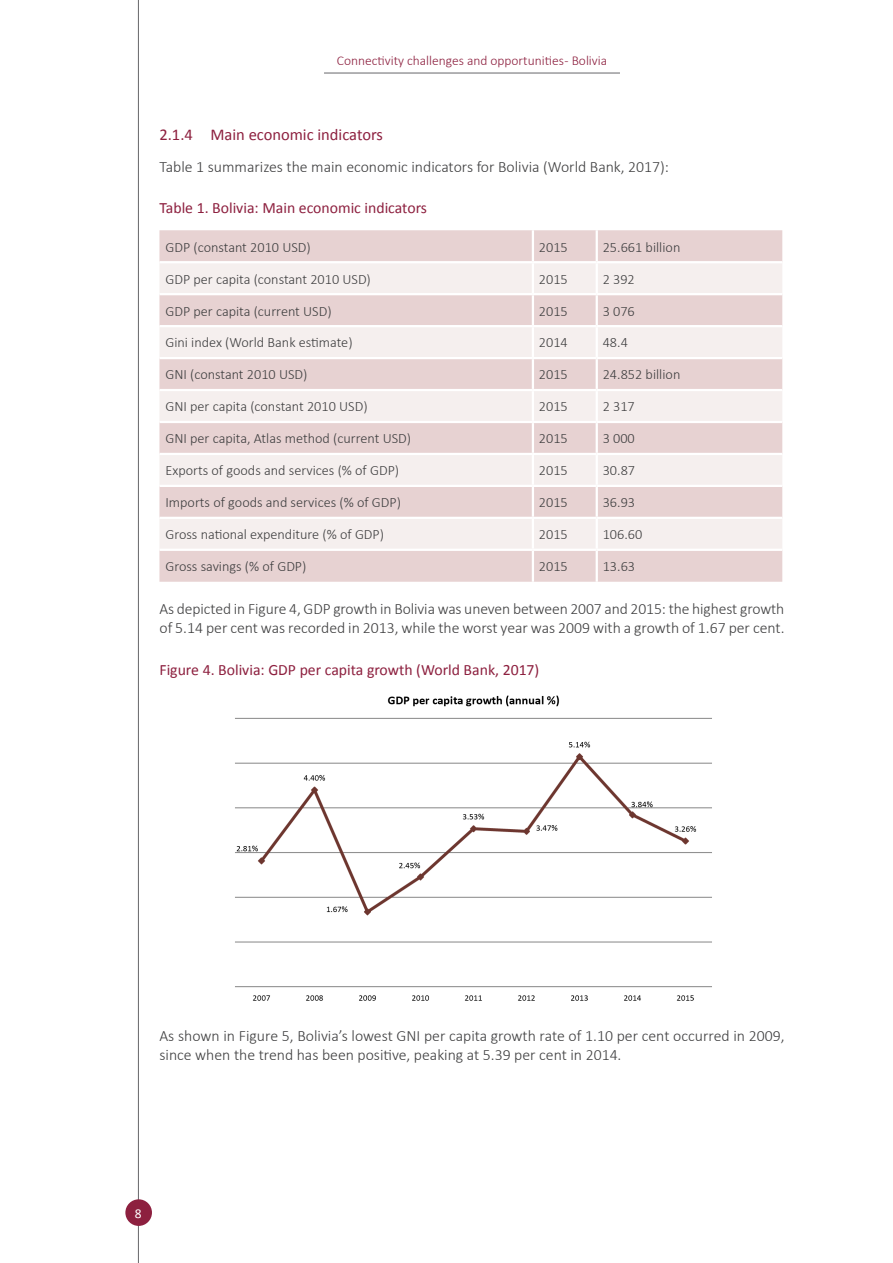
<style>
.page{position:relative;width:893px;height:1263px;background:#fff}
.page>*{position:absolute;margin:0;border:0;box-sizing:border-box;transform-origin:0 0}
.Heading_3_next_page{font:16.5px "Calibri";color:#8d203f}
.t1{font:300 15.75px/18.9px "Calibri";color:#3e3e3f}
.Figure_title{font:15.75px "Calibri";color:#8d203f}
.Table_title{font:15.75px "Calibri";color:#8d203f}
.Table_text{font:300 14.25px "Calibri";color:#3e3e3f}
.t2{font:300 13.5px "Calibri";color:#8d203f}
.t3{font:13.5px "Calibri";color:#fff}
</style>
<div class="page">
<hr style="left:138px;top:0;width:1px;height:1263px;background:#67676a">
<div style="left:125px;top:1199px;width:27px;height:27px;background:#8d203f;border-radius:50%"></div>
<hr style="left:324px;top:73px;width:296px;height:1px;background:#67676a">
<div style="left:159px;top:230px;width:623px;height:352px;background:#e7d2d2"></div>
<svg style="left:159px;top:263px;width:623px;height:286px;background:#eee2e1"></svg>
<hr style="left:532px;top:230px;width:2px;height:31px;background:#fff">
<hr style="left:596px;top:230px;width:2px;height:31px;background:#fff">
<hr style="left:159px;top:261px;width:374px;height:2px;background:#fff">
<hr style="left:533px;top:261px;width:64px;height:2px;background:#fff">
<hr style="left:532px;top:263px;width:2px;height:30px;background:#fff">
<hr style="left:597px;top:261px;width:185px;height:2px;background:#fff">
<hr style="left:596px;top:263px;width:2px;height:30px;background:#fff">
<hr style="left:159px;top:293px;width:374px;height:2px;background:#fff">
<hr style="left:533px;top:293px;width:64px;height:2px;background:#fff">
<hr style="left:532px;top:295px;width:2px;height:30px;background:#fff">
<hr style="left:597px;top:293px;width:185px;height:2px;background:#fff">
<hr style="left:596px;top:295px;width:2px;height:30px;background:#fff">
<hr style="left:159px;top:325px;width:374px;height:2px;background:#fff">
<hr style="left:533px;top:325px;width:64px;height:2px;background:#fff">
<hr style="left:532px;top:327px;width:2px;height:30px;background:#fff">
<hr style="left:597px;top:325px;width:185px;height:2px;background:#fff">
<hr style="left:596px;top:327px;width:2px;height:30px;background:#fff">
<hr style="left:159px;top:357px;width:374px;height:2px;background:#fff">
<hr style="left:533px;top:357px;width:64px;height:2px;background:#fff">
<hr style="left:532px;top:359px;width:2px;height:30px;background:#fff">
<hr style="left:597px;top:357px;width:185px;height:2px;background:#fff">
<hr style="left:596px;top:359px;width:2px;height:30px;background:#fff">
<hr style="left:159px;top:389px;width:374px;height:2px;background:#fff">
<hr style="left:533px;top:389px;width:64px;height:2px;background:#fff">
<hr style="left:532px;top:391px;width:2px;height:30px;background:#fff">
<hr style="left:597px;top:389px;width:185px;height:2px;background:#fff">
<hr style="left:596px;top:391px;width:2px;height:30px;background:#fff">
<hr style="left:159px;top:421px;width:374px;height:2px;background:#fff">
<hr style="left:533px;top:421px;width:64px;height:2px;background:#fff">
<hr style="left:532px;top:423px;width:2px;height:30px;background:#fff">
<hr style="left:597px;top:421px;width:185px;height:2px;background:#fff">
<hr style="left:596px;top:423px;width:2px;height:30px;background:#fff">
<hr style="left:159px;top:453px;width:374px;height:2px;background:#fff">
<hr style="left:533px;top:453px;width:64px;height:2px;background:#fff">
<hr style="left:532px;top:455px;width:2px;height:30px;background:#fff">
<hr style="left:597px;top:453px;width:185px;height:2px;background:#fff">
<hr style="left:596px;top:455px;width:2px;height:30px;background:#fff">
<hr style="left:159px;top:485px;width:374px;height:2px;background:#fff">
<hr style="left:533px;top:485px;width:64px;height:2px;background:#fff">
<hr style="left:532px;top:487px;width:2px;height:30px;background:#fff">
<hr style="left:597px;top:485px;width:185px;height:2px;background:#fff">
<hr style="left:596px;top:487px;width:2px;height:30px;background:#fff">
<hr style="left:159px;top:517px;width:374px;height:2px;background:#fff">
<hr style="left:533px;top:517px;width:64px;height:2px;background:#fff">
<hr style="left:532px;top:519px;width:2px;height:30px;background:#fff">
<hr style="left:597px;top:517px;width:185px;height:2px;background:#fff">
<hr style="left:596px;top:519px;width:2px;height:30px;background:#fff">
<hr style="left:159px;top:549px;width:374px;height:2px;background:#fff">
<hr style="left:533px;top:549px;width:64px;height:2px;background:#fff">
<hr style="left:532px;top:551px;width:2px;height:31px;background:#fff">
<hr style="left:597px;top:549px;width:185px;height:2px;background:#fff">
<hr style="left:596px;top:551px;width:2px;height:31px;background:#fff">
<img style="left:235px;top:695px;width:477px;height:306px">
<p class="t2" style="left:337px;top:52px;width:272px">Connectivity challenges and opportunities - Bolivia</p>
<h3 class="Heading_3_next_page" style="left:159px;top:123px;width:225px">2.1.4 Main economic indicators</h3>
<p class="t1" style="left:159px;top:157px;width:511px">Table 1 summarizes the main economic indicators for Bolivia (World Bank, 2017):</p>
<p class="Table_title" style="left:159px;top:197px;width:269px">Table 1. Bolivia: Main economic indicators</p>
<p class="Table_text" style="left:165px;top:238px;width:147px">GDP (constant 2010 USD)</p>
<p class="Table_text" style="left:539px;top:238px;width:30px">2015</p>
<p class="Table_text" style="left:603px;top:238px;width:79px">25.661 billion</p>
<p class="Table_text" style="left:165px;top:270px;width:207px">GDP per capita (constant 2010 USD)</p>
<p class="Table_text" style="left:539px;top:270px;width:30px">2015</p>
<p class="Table_text" style="left:603px;top:270px;width:34px">2 392</p>
<p class="Table_text" style="left:165px;top:302px;width:168px">GDP per capita (current USD)</p>
<p class="Table_text" style="left:539px;top:302px;width:30px">2015</p>
<p class="Table_text" style="left:603px;top:302px;width:34px">3 076</p>
<p class="Table_text" style="left:165px;top:334px;width:189px">Gini index (World Bank estimate)</p>
<p class="Table_text" style="left:539px;top:334px;width:30px">2014</p>
<p class="Table_text" style="left:603px;top:334px;width:27px">48.4</p>
<p class="Table_text" style="left:165px;top:366px;width:143px">GNI (constant 2010 USD)</p>
<p class="Table_text" style="left:539px;top:366px;width:30px">2015</p>
<p class="Table_text" style="left:603px;top:366px;width:79px">24.852 billion</p>
<p class="Table_text" style="left:165px;top:398px;width:204px">GNI per capita (constant 2010 USD)</p>
<p class="Table_text" style="left:539px;top:398px;width:30px">2015</p>
<p class="Table_text" style="left:603px;top:398px;width:34px">2 317</p>
<p class="Table_text" style="left:165px;top:430px;width:247px">GNI per capita, Atlas method (current USD)</p>
<p class="Table_text" style="left:539px;top:430px;width:30px">2015</p>
<p class="Table_text" style="left:603px;top:430px;width:34px">3 000</p>
<p class="Table_text" style="left:165px;top:462px;width:235px">Exports of goods and services (% of GDP)</p>
<p class="Table_text" style="left:539px;top:462px;width:30px">2015</p>
<p class="Table_text" style="left:603px;top:462px;width:34px">30.87</p>
<p class="Table_text" style="left:165px;top:494px;width:237px">Imports of goods and services (% of GDP)</p>
<p class="Table_text" style="left:539px;top:494px;width:30px">2015</p>
<p class="Table_text" style="left:603px;top:494px;width:34px">36.93</p>
<p class="Table_text" style="left:165px;top:526px;width:220px">Gross national expenditure (% of GDP)</p>
<p class="Table_text" style="left:539px;top:526px;width:30px">2015</p>
<p class="Table_text" style="left:603px;top:526px;width:41px">106.60</p>
<p class="Table_text" style="left:165px;top:557px;width:143px">Gross savings (% of GDP)</p>
<p class="Table_text" style="left:539px;top:557px;width:30px">2015</p>
<p class="Table_text" style="left:603px;top:557px;width:34px">13.63</p>
<p class="t1" style="left:159px;top:599px;width:627px">As depicted in Figure 4, GDP growth in Bolivia was uneven between 2007 and 2015: the highest growth of 5.14 per cent was recorded in 2013, while the worst year was 2009 with a growth of 1.67 per cent.</p>
<p class="Figure_title" style="left:159px;top:658px;width:381px">Figure 4. Bolivia: GDP per capita growth (World Bank, 2017)</p>
<p class="t1" style="left:159px;top:1026px;width:627px">As shown in Figure 5, Bolivia’s lowest GNI per capita growth rate of 1.10 per cent occurred in 2009, since when the trend has been positive, peaking at 5.39 per cent in 2014.</p>
<p class="t3" style="left:135px;top:1204px;width:8px">8</p>
</div>
